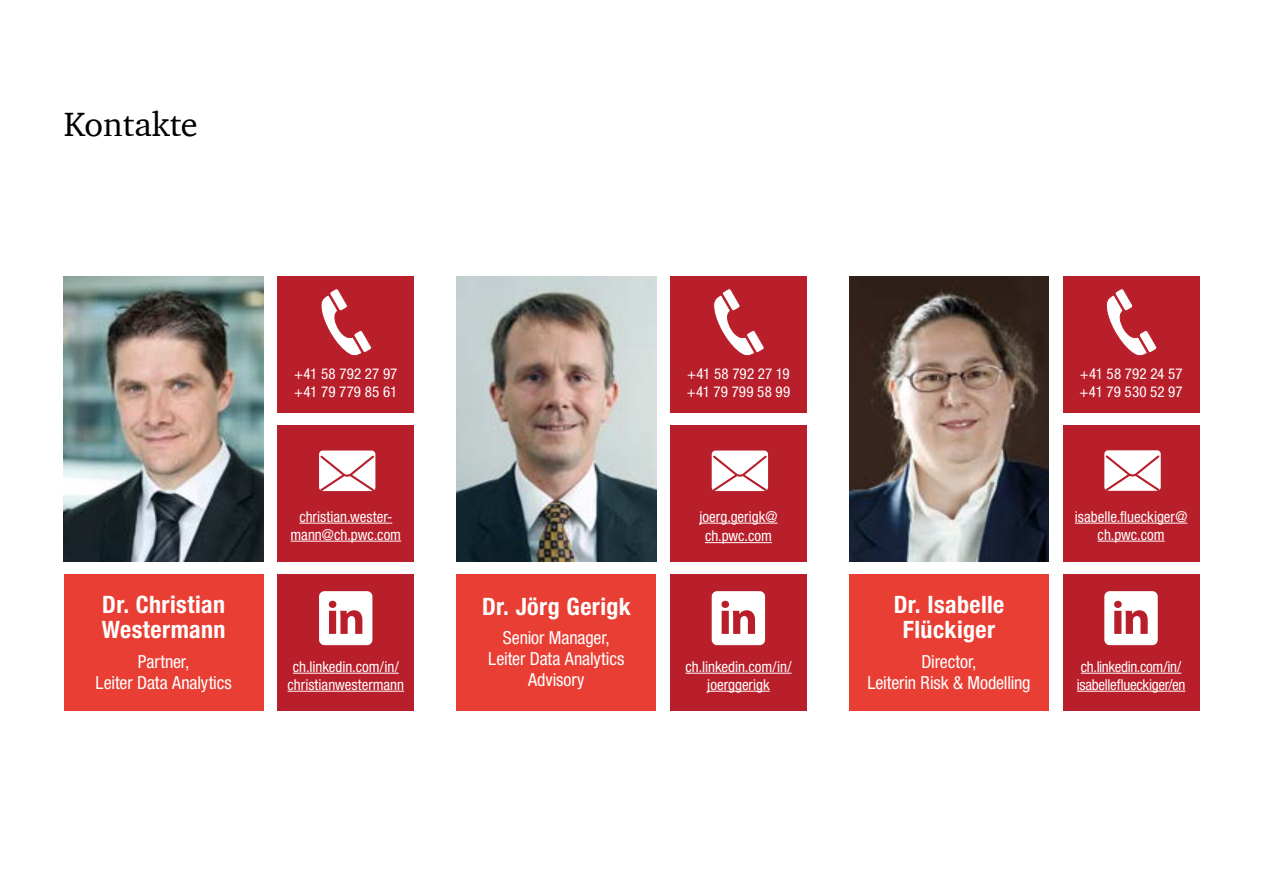
<style>
.page{position:relative;width:1263px;height:893px;background:#fff}
.page>*{position:absolute;margin:0;border:0;box-sizing:border-box;transform-origin:0 0}
.t1{font:34.5px "ITC Charter Com";color:#000}
.t2{font:700 condensed 24px/25.5px "Helvetica Neue LT Std";letter-spacing:.015em;color:#fff;text-align:center}
.t3{font:condensed 18px/21px "Helvetica Neue LT Std";letter-spacing:-.005em;color:#fff;text-align:center}
.t4{font:condensed 15px/18px "Helvetica Neue LT Std";color:#fff;text-align:center}
.t5{font:condensed 15px/18px "Helvetica Neue LT Std";letter-spacing:-.02em;color:#fff}
</style>
<div class="page">
<img style="left:849px;top:276px;width:200px;height:285px">
<img style="left:456px;top:276px;width:200px;height:285px">
<div style="left:670px;top:425px;width:136px;height:136px;background:#b91e2b"></div>
<svg style="left:712px;top:451px;width:56px;height:40px;background:#f6e4e6"></svg>
<hr style="left:699px;top:523px;width:78px;height:1px;background:#fff">
<hr style="left:705px;top:542px;width:67px;height:1px;background:#fff">
<div style="left:670px;top:276px;width:136px;height:136px;background:#b91e2b"></div>
<svg style="left:713px;top:288px;width:52px;height:68px"></svg>
<div style="left:670px;top:575px;width:136px;height:136px;background:#b91e2b"></div>
<hr style="left:685px;top:673px;width:106px;height:1px;background:#fff">
<hr style="left:707px;top:691px;width:63px;height:1px;background:#fff">
<div style="left:712px;top:591px;width:53px;height:54px;background:#fff;border-radius:5px"></div>
<svg style="left:721px;top:601px;width:34px;height:33px"></svg>
<div style="left:456px;top:574px;width:200px;height:136px;background:#e83e33"></div>
<div style="left:1063px;top:425px;width:136px;height:136px;background:#b91e2b"></div>
<hr style="left:1075px;top:523px;width:112px;height:1px;background:#fff">
<hr style="left:1098px;top:541px;width:67px;height:1px;background:#fff">
<div style="left:1063px;top:276px;width:136px;height:136px;background:#b91e2b"></div>
<svg style="left:1106px;top:288px;width:51px;height:68px"></svg>
<div style="left:1063px;top:575px;width:136px;height:136px;background:#b91e2b"></div>
<hr style="left:1081px;top:673px;width:100px;height:1px;background:#fff">
<hr style="left:1077px;top:691px;width:108px;height:1px;background:#fff">
<div style="left:1104px;top:591px;width:54px;height:54px;background:#fff;border-radius:5px"></div>
<svg style="left:1114px;top:601px;width:34px;height:33px"></svg>
<div style="left:849px;top:574px;width:200px;height:136px;background:#e83e33"></div>
<svg style="left:1104px;top:450px;width:57px;height:41px;background:#f5e0e1"></svg>
<img style="left:64px;top:276px;width:200px;height:285px">
<div style="left:278px;top:425px;width:136px;height:136px;background:#b91e2b"></div>
<svg style="left:319px;top:451px;width:56px;height:40px;background:#f6e4e6"></svg>
<hr style="left:299px;top:523px;width:93px;height:1px;background:#fff">
<hr style="left:291px;top:541px;width:110px;height:1px;background:#fff">
<div style="left:278px;top:276px;width:136px;height:136px;background:#b91e2b"></div>
<svg style="left:321px;top:288px;width:51px;height:68px"></svg>
<div style="left:278px;top:575px;width:136px;height:136px;background:#b91e2b"></div>
<hr style="left:293px;top:673px;width:106px;height:1px;background:#fff">
<hr style="left:288px;top:691px;width:116px;height:1px;background:#fff">
<div style="left:319px;top:591px;width:53px;height:54px;background:#fff;border-radius:5px"></div>
<svg style="left:329px;top:601px;width:33px;height:33px"></svg>
<div style="left:64px;top:574px;width:200px;height:136px;background:#e83e33"></div>
<h1 class="t1" style="left:64px;top:103px;width:136px">Kontakte</h1>
<h2 class="t2" style="left:102px;top:591px;width:125px;text-align:left">Dr. Christian<br>Westermann</h2>
<p class="t3" style="left:96px;top:651px;width:138px">Partner,<br>Leiter Data Analytics</p>
<p class="t4" style="left:294px;top:364px;width:105px;text-align:left">+41 58 792 27 97 +41 79 779 85 61</p>
<p class="t4" style="left:291px;top:507px;width:112px">christian.wester&shy;mann@ch.pwc.com</p>
<p class="t4" style="left:288px;top:657px;width:118px">ch.linkedin.com/in/ christianwestermann</p>
<h2 class="t2" style="left:482px;top:593px;width:150px">Dr. Jörg Gerigk</h2>
<p class="t3" style="left:488px;top:627px;width:138px">Senior Manager,<br>Leiter Data Analytics<br>Advisory</p>
<p class="t4" style="left:687px;top:364px;width:105px;text-align:left">+41 58 792 27 19 +41 79 799 58 99</p>
<p class="t4" style="left:699px;top:506px;width:79px;line-height:19.5px">joerg.gerigk@ ch.pwc.com</p>
<p class="t4" style="left:685px;top:657px;width:107px">ch.linkedin.com/in/ joerggerigk</p>
<h2 class="t2" style="left:894px;top:591px;width:112px">Dr. Isabelle<br>Flückiger</h2>
<p class="t3" style="left:867px;top:651px;width:165px">Director,<br>Leiterin Risk &amp; Modelling</p>
<p class="t4" style="left:1080px;top:364px;width:105px;text-align:left">+41 58 792 24 57 +41 79 530 52 97</p>
<p class="t4" style="left:1075px;top:507px;width:114px">isabelle.flueckiger@ ch.pwc.com</p>
<p class="t5" style="left:1077px;top:657px;width:110px">ch.linkedin.com/in/ isabelleflueckiger/en</p>
</div>
